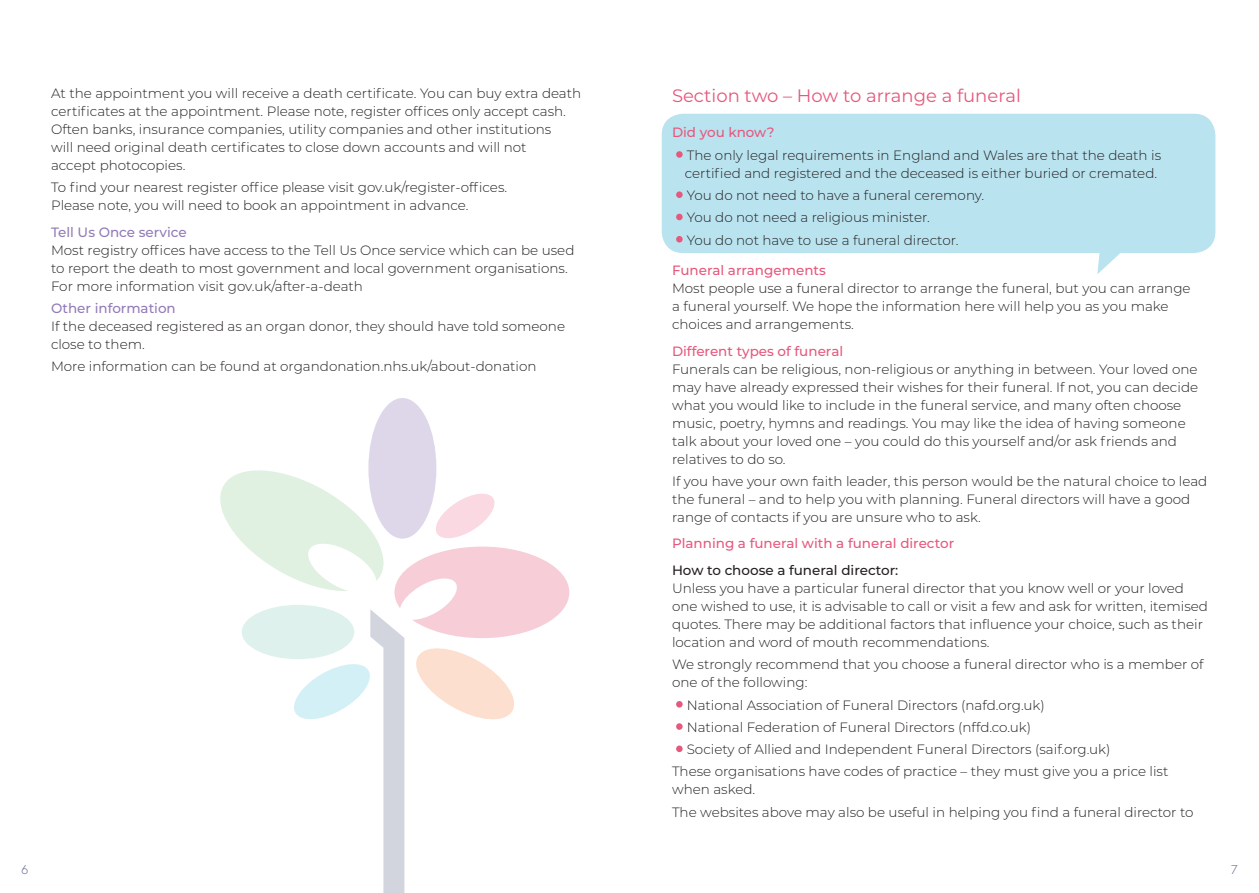
<style>
.page{position:relative;width:1259px;height:893px;background:#fff}
.page>*{position:absolute;margin:0;border:0;box-sizing:border-box;transform-origin:0 0}
.grey_section_head_2{font:18px "Montserrat";color:#e6587d}
._9_12_body_text_1{font:300 13.5px/18px "Montserrat";color:#231f20}
._9_12_pink_subhead_s{font:300 13.5px/18px "Montserrat";color:#231f20}
._9_12_purple_subhead{font:300 13.5px/18px "Montserrat";color:#231f20}
._9_12_pink_subhead_s-2{font:500 13.5px "Montserrat";color:#e6587d}
.t1{font:300 13.5px "Cera PRO";color:#697292}
.s1{font-weight:500;color:#937bb8}
.s2{font-size:52.5px;color:#e6587d}
.s3{font-weight:500;color:#e6587d}
.s4{font-weight:500}
</style>
<div class="page">
<div style="left:368px;top:398px;width:68px;height:141px;background:#ded7e9;border-radius:50%"></div>
<svg style="left:220px;top:463px;width:349px;height:430px"></svg>
<svg style="left:662px;top:114px;width:553px;height:160px;background:#c2e6f1"></svg>
<p class="_9_12_body_text_1" style="left:51px;top:84px;width:532px">At the appointment you will receive a death certificate. You can buy extra death certificates at the appointment. Please note, register offices only accept cash.<br>Often banks, insurance companies, utility companies and other institutions<br>will need original death certificates to close down accounts and will not<br>accept photocopies.</p>
<p class="_9_12_body_text_1" style="left:51px;top:178px;width:457px">To find your nearest register office please visit gov.uk/register-offices.<br>Please note, you will need to book an appointment in advance.</p>
<p class="_9_12_purple_subhead" style="left:51px;top:223px;width:525px"><span class="s1">Tell Us Once service<br></span>Most registry offices have access to the Tell Us Once service which can be used to report the death to most government and local government organisations.<br>For more information visit gov.uk/after-a-death</p>
<p class="_9_12_body_text_1" style="left:51px;top:299px;width:515px"><span class="s1">Other information<br></span>If the deceased registered as an organ donor, they should have told someone close to them.</p>
<p class="_9_12_body_text_1" style="left:51px;top:357px;width:487px">More information can be found at organdonation.nhs.uk/about-donation</p>
<p class="grey_section_head_2" style="left:672px;top:84px;width:350px">Section two – How to arrange a funeral</p>
<p class="_9_12_pink_subhead_s-2" style="left:672px;top:123px;width:104px">Did you know?</p>
<p class="_9_12_body_text_1" style="left:672px;top:146px;width:490px;text-align:right"><span class="s2">•</span>The only legal requirements in England and Wales are that the death is certified and registered and the deceased is either buried or cremated.</p>
<p class="_9_12_body_text_1" style="left:672px;top:186px;width:314px"><span class="s2">•</span>You do not need to have a funeral ceremony.</p>
<p class="_9_12_body_text_1" style="left:672px;top:208px;width:259px"><span class="s2">•</span>You do not need a religious minister.</p>
<p class="_9_12_body_text_1" style="left:672px;top:230px;width:288px"><span class="s2">•</span>You do not have to use a funeral director.</p>
<p class="_9_12_pink_subhead_s" style="left:672px;top:261px;width:520px"><span class="s3">Funeral arrangements<br></span>Most people use a funeral director to arrange the funeral, but you can arrange a funeral yourself. We hope the information here will help you as you make choices and arrangements.</p>
<p class="_9_12_pink_subhead_s" style="left:672px;top:342px;width:527px"><span class="s3">Different types of funeral<br></span>Funerals can be religious, non-religious or anything in between. Your loved one may have already expressed their wishes for their funeral. If not, you can decide what you would like to include in the funeral service, and many often choose music, poetry, hymns and readings. You may like the idea of having someone talk about your loved one – you could do this yourself and/or ask friends and relatives to do so.</p>
<p class="_9_12_body_text_1" style="left:672px;top:472px;width:537px">If you have your own faith leader, this person would be the natural choice to lead the funeral – and to help you with planning. Funeral directors will have a good range of contacts if you are unsure who to ask.</p>
<p class="_9_12_pink_subhead_s-2" style="left:672px;top:534px;width:284px">Planning a funeral with a funeral director</p>
<p class="_9_12_pink_subhead_s" style="left:672px;top:561px;width:537px"><span class="s4">How to choose a funeral director:<br></span>Unless you have a particular funeral director that you know well or your loved one wished to use, it is advisable to call or visit a few and ask for written, itemised quotes. There may be additional factors that influence your choice, such as their location and word of mouth recommendations.</p>
<p class="_9_12_body_text_1" style="left:672px;top:655px;width:533px">We strongly recommend that you choose a funeral director who is a member of one of the following:</p>
<p class="_9_12_body_text_1" style="left:672px;top:695px;width:374px"><span class="s2">•</span>National Association of Funeral Directors (nafd.org.uk)</p>
<p class="_9_12_body_text_1" style="left:672px;top:718px;width:361px"><span class="s2">•</span>National Federation of Funeral Directors (nffd.co.uk)</p>
<p class="_9_12_body_text_1" style="left:672px;top:740px;width:440px"><span class="s2">•</span>Society of Allied and Independent Funeral Directors (saif.org.uk)</p>
<p class="_9_12_body_text_1" style="left:672px;top:762px;width:498px">These organisations have codes of practice – they must give you a price list when asked.</p>
<p class="_9_12_body_text_1" style="left:672px;top:802px;width:523px">The websites above may also be useful in helping you find a funeral director to</p>
<p class="t1" style="left:21px;top:861px;width:9px">6</p>
<p class="t1" style="left:1231px;top:861px;width:8px">7</p>
</div>
